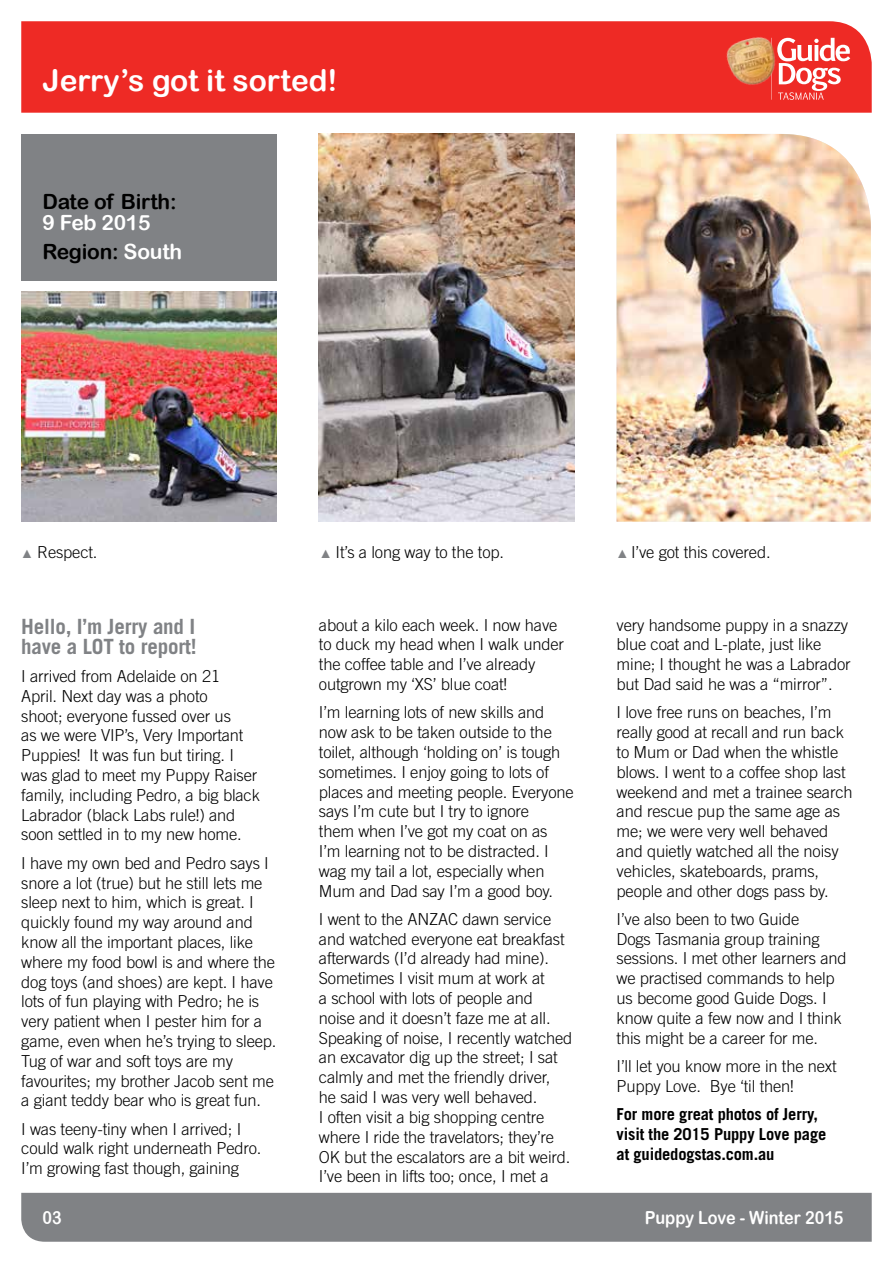
<style>
.page{position:relative;width:893px;height:1263px;background:#fff}
.page>*{position:absolute;margin:0;border:0;box-sizing:border-box;transform-origin:0 0}
.t1{font:30px "Arial Rounded MT Bold";color:#fff}
.t2{font:700 21px/19.8px "Trade Gothic LT Std";letter-spacing:-.01em;color:#808285}
.t3{font:21px/29.5px "Arial Rounded MT Bold";letter-spacing:-.01em;color:#fff}
.t4{font:21px "Arial Rounded MT Bold";letter-spacing:-.01em;color:#000}
.t5{font:18px "Arial Rounded MT Bold";color:#fff;scale:.9 1}
.t6{font:300 16.5px/19.8px "Trade Gothic LT Std";letter-spacing:-.01em;color:#000}
.t7{font:700 16.5px/19.8px "Trade Gothic LT Std";letter-spacing:-.01em;color:#000}
.s1{color:#000}
.s2{font-family:"Arial";font-weight:400;font-size:12px;color:#808285}
</style>
<div class="page">
<div style="left:21px;top:1193px;width:851px;height:49px;background:#808285"></div>
<div style="left:21px;top:21px;width:851px;height:92px;background:#ee2a25"></div>
<svg style="left:771px;top:38px;width:79px;height:62px"></svg>
<img style="left:723px;top:31px;width:60px;height:61px">
<img style="left:617px;top:134px;width:254px;height:388px">
<div style="left:21px;top:134px;width:255px;height:147px;background:#808285"></div>
<img style="left:21px;top:291px;width:255px;height:231px">
<img style="left:319px;top:134px;width:255px;height:388px">
<h1 class="t1" style="left:43px;top:63px;width:297px">Jerry’s got it sorted!</h1>
<p class="t4" style="left:43px;top:189px;width:136px">Date of Birth:</p>
<p class="t3" style="left:43px;top:207px;width:141px">9 Feb 2015<br><span class="s1">Region:</span> South</p>
<p class="t6" style="left:21px;top:542px;width:78px"><span class="s2">▲</span> Respect.</p>
<p class="t2" style="left:21px;top:616px;width:177px">Hello, I’m Jerry and I have a LOT to report!</p>
<p class="t6" style="left:21px;top:666px;width:240px">I arrived from Adelaide on 21<br>April. Next day was a photo<br>shoot; everyone fussed over us<br>as we were VIP’s, Very Important<br>Puppies! It was fun but tiring. I was glad to meet my Puppy Raiser family, including Pedro, a big black<br>Labrador (black Labs rule!) and soon settled in to my new home.</p>
<p class="t6" style="left:21px;top:853px;width:257px">I have my own bed and Pedro says I snore a lot (true) but he still lets me sleep next to him, which is great. I quickly found my way around and know all the important places, like where my food bowl is and where the dog toys (and shoes) are kept. I have lots of fun playing with Pedro; he is very patient when I pester him for a game, even when he’s trying to sleep.<br>Tug of war and soft toys are my favourites; my brother Jacob sent me a giant teddy bear who is great fun.</p>
<p class="t6" style="left:21px;top:1119px;width:242px">I was teeny-tiny when I arrived; I could walk right underneath Pedro.<br>I’m growing fast though, gaining</p>
<p class="t6" style="left:320px;top:542px;width:186px"><span class="s2">▲</span> It’s a long way to the top.</p>
<p class="t6" style="left:617px;top:542px;width:156px"><span class="s2">▲</span> I’ve got this covered.</p>
<p class="t6" style="left:319px;top:615px;width:247px">about a kilo each week. I now have to duck my head when I walk under the coffee table and I’ve already outgrown my ‘XS’ blue coat!</p>
<p class="t6" style="left:319px;top:702px;width:256px">I’m learning lots of new skills and now ask to be taken outside to the toilet, although ‘holding on’ is tough sometimes. I enjoy going to lots of places and meeting people. Everyone says I’m cute but I try to ignore<br>them when I’ve got my coat on as<br>I’m learning not to be distracted. I wag my tail a lot, especially when Mum and Dad say I’m a good boy.</p>
<p class="t6" style="left:319px;top:909px;width:255px">I went to the ANZAC dawn service and watched everyone eat breakfast afterwards (I’d already had mine).<br>Sometimes I visit mum at work at<br>a school with lots of people and noise and it doesn’t faze me at all.<br>Speaking of noise, I recently watched an excavator dig up the street; I sat calmly and met the friendly driver,<br>he said I was very well behaved.<br>I often visit a big shopping centre where I ride the travelators; they’re OK but the escalators are a bit weird.<br>I’ve been in lifts too; once, I met a</p>
<p class="t6" style="left:617px;top:615px;width:236px">very handsome puppy in a snazzy blue coat and L-plate, just like mine; I thought he was a Labrador but Dad said he was a “mirror”.</p>
<p class="t6" style="left:617px;top:702px;width:238px">I love free runs on beaches, I’m really good at recall and run back to Mum or Dad when the whistle blows. I went to a coffee shop last weekend and met a trainee search and rescue pup the same age as me; we were very well behaved and quietly watched all the noisy vehicles, skateboards, prams, people and other dogs pass by.</p>
<p class="t6" style="left:617px;top:909px;width:232px">I’ve also been to two Guide<br>Dogs Tasmania group training sessions. I met other learners and we practised commands to help us become good Guide Dogs. I know quite a few now and I think this might be a career for me.</p>
<p class="t6" style="left:617px;top:1056px;width:222px">I’ll let you know more in the next<br>Puppy Love. Bye ‘til then!</p>
<p class="t7" style="left:617px;top:1104px;width:211px">For more great photos of Jerry, visit the 2015 Puppy Love page at guidedogstas.com.au</p>
<p class="t5" style="left:43px;top:1207px;width:23px">03</p>
<p class="t5" style="left:645px;top:1207px;width:222px">Puppy Love - Winter 2015</p>
</div>
